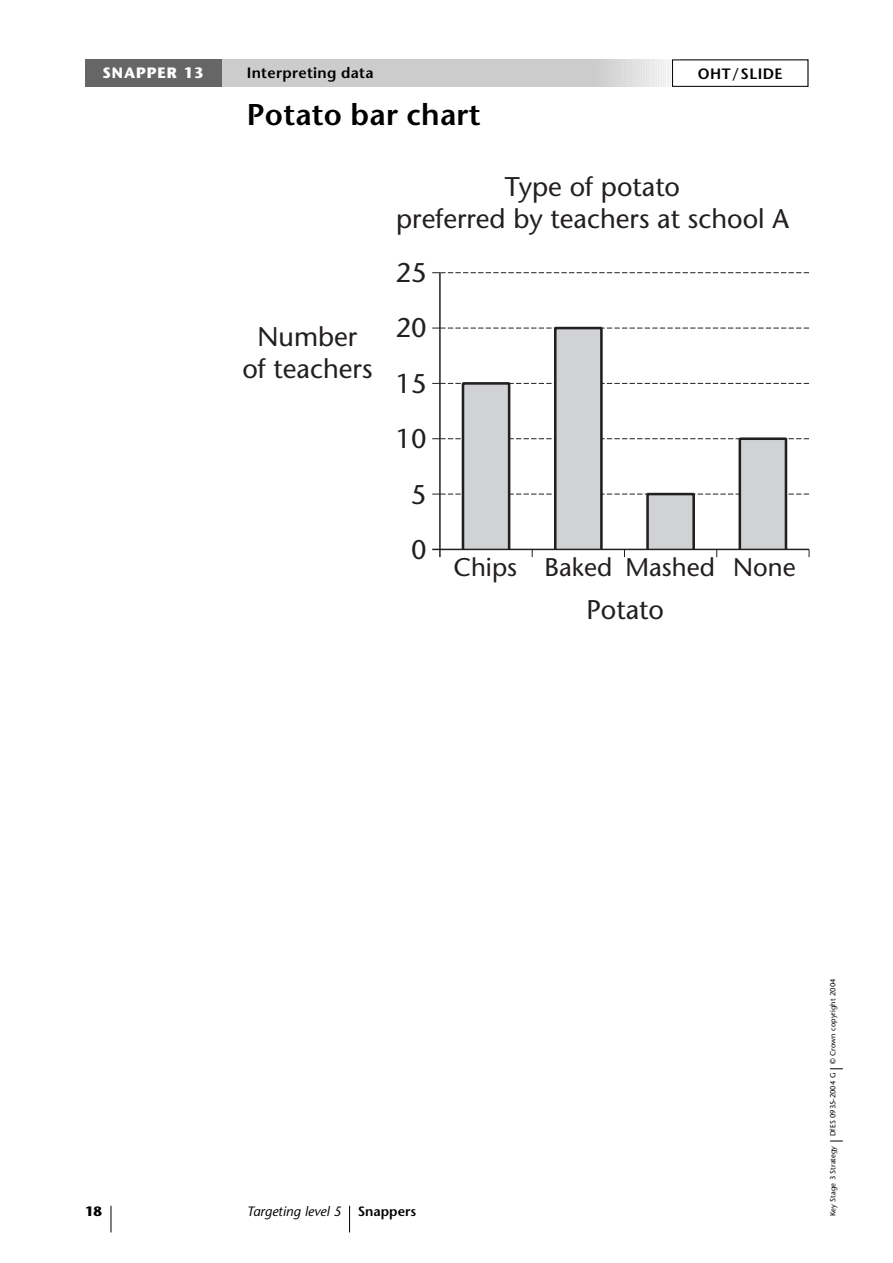
<style>
.page{position:relative;width:893px;height:1263px;background:#fff}
.page>*{position:absolute;margin:0;border:0;box-sizing:border-box;transform-origin:0 0}
.t1{font:600 30px "Stone Sans";letter-spacing:.01em;color:#000}
.t2{font:27px/31.5px "Stone Sans";color:#231f20;text-align:center}
.t3{font:25.5px "Stone Sans";color:#231f20}
.t4{font:600 15px "Stone Sans";letter-spacing:.025em;color:#000}
.t5{font:700 15px "Stone Sans";letter-spacing:.065em;color:#fff}
.t6{font:italic 13.5px "Stone Sans";color:#000}
.t7{font:700 13.5px "Stone Sans";color:#000}
.t8{font:7.5px "Stone Sans";letter-spacing:.005em;color:#000}
.s1{font-weight:600;font-style:normal}
</style>
<div class="page">
<div style="left:85px;top:60px;width:723px;height:27px;background:#ccc"></div>
<svg style="left:349px;top:1206px;width:1px;height:26px"></svg>
<svg style="left:830px;top:1068px;width:12px;height:1px"></svg>
<svg style="left:830px;top:1141px;width:12px;height:1px"></svg>
<svg style="left:111px;top:1206px;width:1px;height:26px"></svg>
<div style="left:85px;top:60px;width:136px;height:27px;background:#666"></div>
<svg style="left:613px;top:60px;width:59px;height:27px"></svg>
<div style="left:673px;top:60px;width:134px;height:26px;background:#fff"></div>
<div style="left:672px;top:60px;width:136px;height:27px;border:1px solid #000"></div>
<div style="left:463px;top:383px;width:46px;height:166px;background:#d1d2d4"></div>
<hr style="left:439px;top:273px;width:1px;height:284px;background:#231f20">
<svg style="left:432px;top:494px;width:377px;height:1px"></svg>
<svg style="left:432px;top:438px;width:377px;height:1px"></svg>
<svg style="left:432px;top:383px;width:377px;height:1px"></svg>
<svg style="left:432px;top:328px;width:377px;height:1px"></svg>
<svg style="left:432px;top:272px;width:377px;height:1px"></svg>
<div style="left:461px;top:382px;width:49px;height:169px;border:3px solid #231f20"></div>
<div style="left:555px;top:328px;width:46px;height:221px;background:#d1d2d4"></div>
<div style="left:554px;top:327px;width:48px;height:224px;border:3px solid #231f20"></div>
<div style="left:647px;top:494px;width:46px;height:55px;background:#d1d2d4"></div>
<div style="left:646px;top:493px;width:49px;height:58px;border:3px solid #231f20"></div>
<div style="left:739px;top:439px;width:47px;height:110px;background:#d1d2d4"></div>
<div style="left:738px;top:437px;width:49px;height:114px;border:3px solid #231f20"></div>
<hr style="left:432px;top:549px;width:377px;height:1px;background:#231f20">
<p class="t4" style="left:247px;top:67px;width:128px">Interpreting data</p>
<p class="t5" style="left:103px;top:67px;width:103px">SNAPPER 13</p>
<p class="t4" style="left:697px;top:68px;width:86px">OHT/SLIDE</p>
<p class="t1" style="left:247px;top:103px;width:235px">Potato bar chart</p>
<p class="t2" style="left:396px;top:174px;width:394px">Type of potato<br>preferred by teachers at school A</p>
<p class="t2" style="left:242px;top:324px;width:132px">Number<br>of teachers</p>
<p class="t2" style="left:396px;top:260px;width:32px">25</p>
<p class="t2" style="left:396px;top:315px;width:32px">20</p>
<p class="t2" style="left:396px;top:371px;width:32px">15</p>
<p class="t2" style="left:396px;top:426px;width:32px">10</p>
<p class="t2" style="left:411px;top:481px;width:17px">5</p>
<p class="t2" style="left:411px;top:537px;width:17px">0</p>
<p class="t3" style="left:453px;top:557px;width:343px">Chips Baked Mashed None</p>
<p class="t2" style="left:586px;top:597px;width:79px">Potato</p>
<p class="t7" style="left:85px;top:1206px;width:19px">18</p>
<p class="t6" style="left:247px;top:1206px;width:171px">Targeting level 5 <span class="s1">Snappers</span></p>
<p class="t8" style="left:830px;top:1136px;width:159px;rotate:-90deg">DfES 0935-2004 G © Crown copyright 2004</p>
<p class="t8" style="left:830px;top:1216px;width:72px;rotate:-90deg">Key Stage 3 Strategy</p>
</div>
